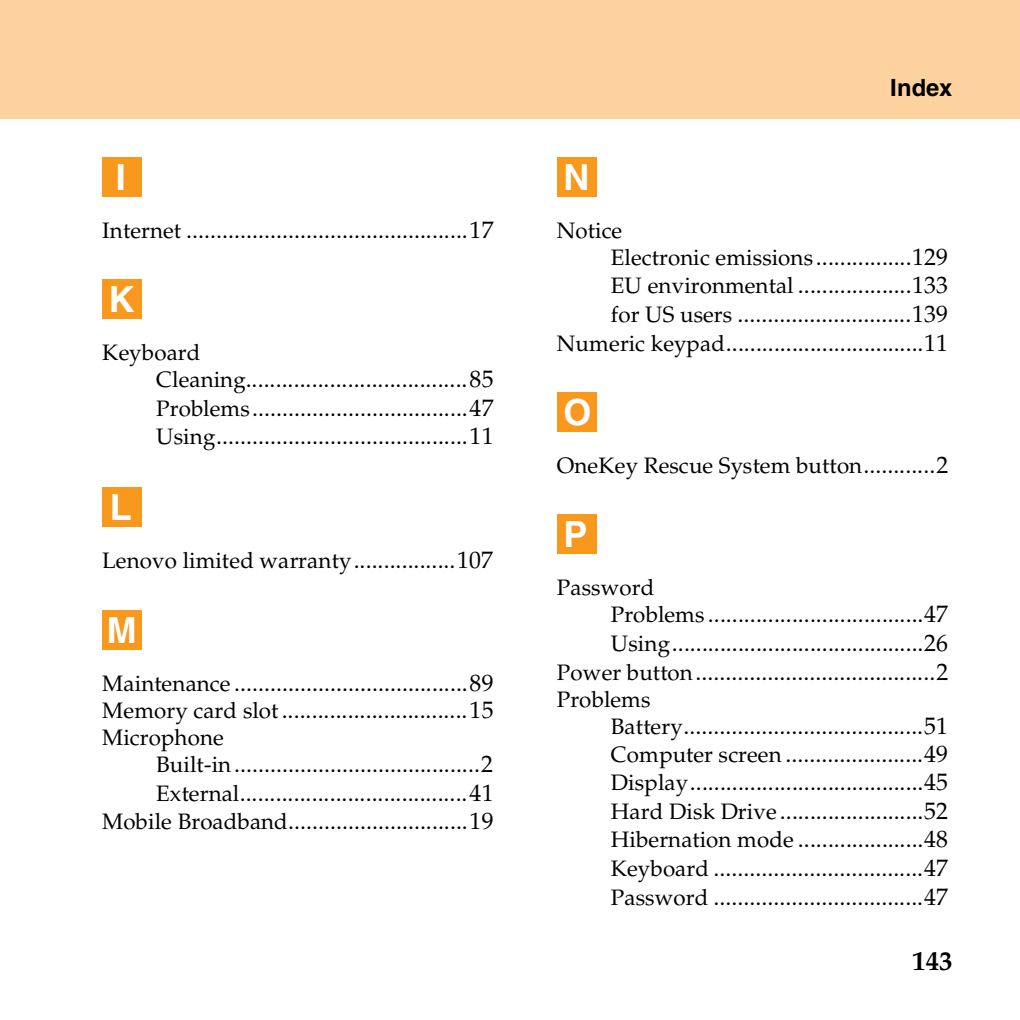
<style>
.page{position:relative;width:1020px;height:1020px;background:#fff}
.page>*{position:absolute;margin:0;border:0;box-sizing:border-box;transform-origin:0 0}
.t1{font:700 36px "Helvetica";color:#fff}
.t2{font:700 27px "Palatino";color:#000}
.t3{font:23.7px/28.5px "Palatino";color:#000;text-align:right}
.t4{font:700 23.7px "Helvetica";letter-spacing:.005em;color:#000}
.t5{font:22.2px/27px "Palatino";letter-spacing:.005em;color:#000}
.s1{font-size:22.2px}
.s2{font-size:23.7px}
</style>
<div class="page">
<div style="left:0;top:0;width:1020px;height:119px;background:#fed29f"></div>
<div style="left:102px;top:154px;width:42px;height:42px;background:linear-gradient(to right,#fff,#fff)"></div>
<div style="left:102px;top:157px;width:39px;height:39px;background:#f8981d"></div>
<svg style="left:102px;top:279px;width:40px;height:40px"></svg>
<div style="left:102px;top:280px;width:39px;height:39px;background:#f8981d"></div>
<svg style="left:102px;top:487px;width:40px;height:40px"></svg>
<div style="left:102px;top:488px;width:39px;height:39px;background:#f8981d"></div>
<div style="left:102px;top:608px;width:42px;height:41px;background:linear-gradient(to bottom,#fff,#fff)"></div>
<div style="left:102px;top:610px;width:39px;height:39px;background:#f8981d"></div>
<div style="left:557px;top:154px;width:42px;height:42px;background:linear-gradient(to right,#fff,#fff)"></div>
<div style="left:557px;top:157px;width:39px;height:39px;background:#f8981d"></div>
<div style="left:557px;top:389px;width:42px;height:43px;background:linear-gradient(to right,#fff,#fff)"></div>
<div style="left:557px;top:392px;width:39px;height:39px;background:#f8981d"></div>
<svg style="left:557px;top:514px;width:40px;height:40px"></svg>
<div style="left:557px;top:515px;width:39px;height:39px;background:#f8981d"></div>
<h1 class="t1" style="left:116px;top:164px;width:12px">I</h1>
<p class="t3" style="left:102px;top:218px;width:393px"><span class="s1">Internet</span> ...............................................17</p>
<h1 class="t1" style="left:108px;top:287px;width:27px">K</h1>
<p class="t5" style="left:102px;top:342px;width:100px">Keyboard</p>
<p class="t3" style="left:156px;top:368px;width:339px;text-align:justify"><span class="s1">Cleaning</span>.....................................85<br><span class="s1">Problems</span>....................................47<br><span class="s1">Using</span>..........................................11</p>
<h1 class="t1" style="left:110px;top:495px;width:23px">L</h1>
<p class="t5" style="left:102px;top:550px;width:392px">Lenovo limited warranty<span class="s2">.................107</span></p>
<h1 class="t1" style="left:107px;top:617px;width:31px">M</h1>
<p class="t3" style="left:102px;top:672px;width:393px;line-height:27px;text-align:left"><span class="s1">Maintenance</span> .......................................89<br><span class="s1">Memory card slot</span>...............................15</p>
<p class="t5" style="left:102px;top:727px;width:123px">Microphone</p>
<p class="t3" style="left:102px;top:752px;width:393px"><span class="s1">Built-in</span>.........................................2<br><span class="s1">External</span>......................................41<br><span class="s1">Mobile Broadband</span>..............................19</p>
<p class="t4" style="left:890px;top:79px;width:64px">Index</p>
<h1 class="t1" style="left:563px;top:164px;width:27px">N</h1>
<p class="t5" style="left:611px;top:219px;width:338px;text-indent:-54px">Notice<br>Electronic emissions<span class="s2">................129</span></p>
<p class="t3" style="left:557px;top:274px;width:392px"><span class="s1">EU environmental</span> ...................133<br><span class="s1">for US users</span> .............................139<br><span class="s1">Numeric keypad</span>.................................11</p>
<h1 class="t1" style="left:563px;top:399px;width:30px">O</h1>
<p class="t5" style="left:557px;top:454px;width:393px">OneKey Rescue System button<span class="s2">............2</span></p>
<h1 class="t1" style="left:563px;top:522px;width:26px">P</h1>
<p class="t5" style="left:557px;top:577px;width:99px">Password</p>
<p class="t3" style="left:557px;top:603px;width:393px"><span class="s1">Problems</span> ....................................47<br><span class="s1">Using</span>..........................................26<br><span class="s1">Power button</span>........................................2</p>
<p class="t5" style="left:557px;top:688px;width:95px">Problems</p>
<p class="t3" style="left:611px;top:714px;width:338px;text-align:justify"><span class="s1">Battery</span>........................................51<br><span class="s1">Computer screen</span> .......................49<br><span class="s1">Display</span>.......................................45<br><span class="s1">Hard Disk Drive</span> ........................52<br><span class="s1">Hibernation mode</span> .....................48<br><span class="s1">Keyboard</span> ...................................47<br><span class="s1">Password</span> ...................................47</p>
<p class="t2" style="left:912px;top:950px;width:42px">143</p>
</div>
